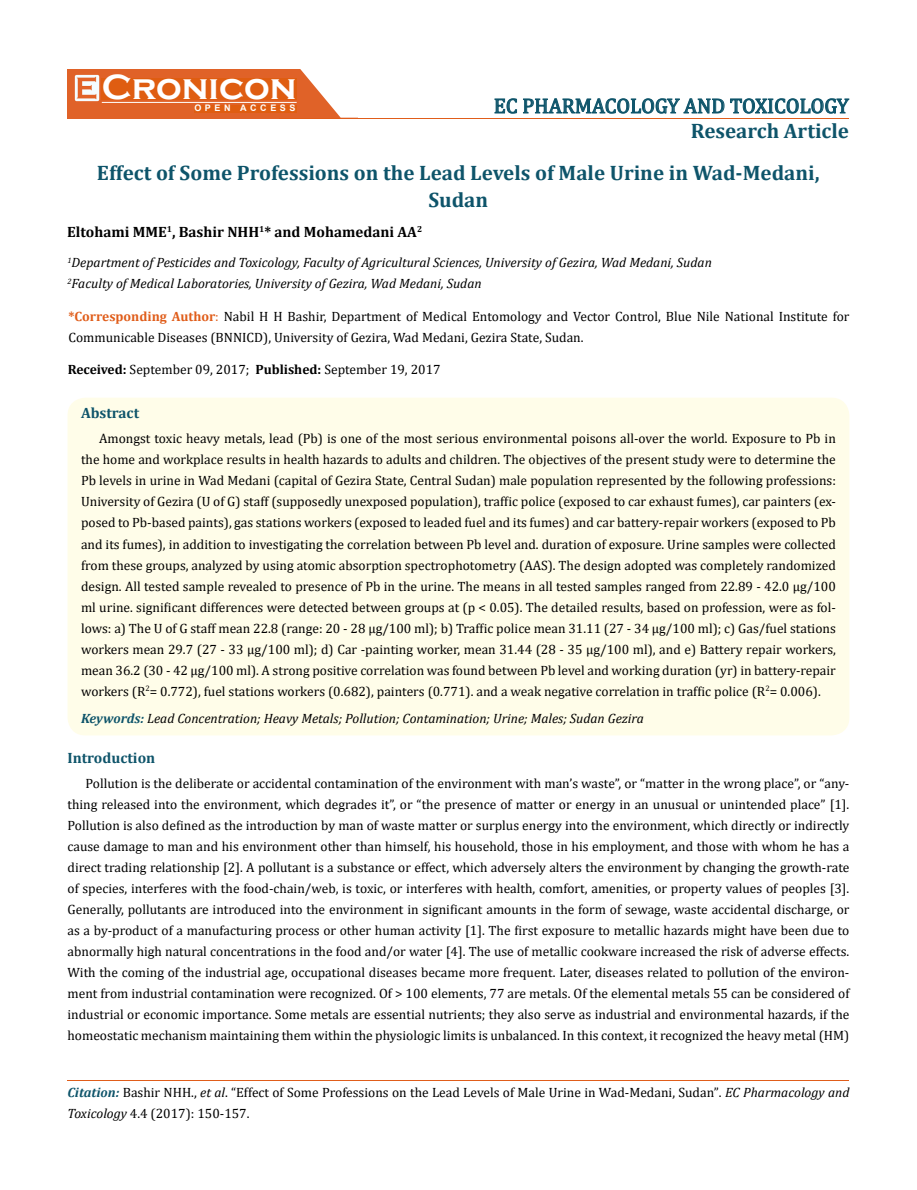
<style>
.page{position:relative;width:917px;height:1190px;background:#fff}
.page>*{position:absolute;margin:0;border:0;box-sizing:border-box;transform-origin:0 0}
.t1{font:700 36px "Copperplate Gothic";color:#fff}
.t2{font:700 21px/41.7px "Cambria";color:#0e546a}
.t3{font:21px "Cambria";color:#0e546a}
.t4{font:700 15px "Cambria";color:#000}
.t5{font:700 15px "Cambria";color:#0e546a}
.t6{font:13.5px/21px "Cambria";color:#000}
.t7{font:italic 13.5px/21px "Cambria";color:#000}
.t8{font:700 9px "Arial";letter-spacing:.4em;color:#fff}
.s1{font-weight:700;color:#e05d1a}
.s2{color:#e05d1a}
.s3{font-weight:700}
.s4{font-weight:700;color:#0e546a}
.s5{font-weight:700;font-style:italic;color:#0e546a}
.s6{font-style:italic}
.s7{font-size:13.35px}
</style>
<div class="page">
<div style="left:67px;top:70px;width:290px;height:49px;background:#e06228"></div>
<svg style="left:300px;top:69px;width:58px;height:49px"></svg>
<img style="left:75px;top:75px;width:24px;height:26px">
<div style="left:102px;top:79px;width:195px;height:21px;background:#df5d11"></div>
<div style="left:194px;top:105px;width:103px;height:7px;background:#df5d11"></div>
<svg style="left:494px;top:98px;width:23px;height:16px"></svg>
<svg style="left:523px;top:98px;width:326px;height:16px"></svg>
<hr style="left:102px;top:102px;width:194px;height:1px;background:#fff">
<hr style="left:279px;top:118px;width:569px;height:1px;background:#e05d1a">
<hr style="left:67px;top:1080px;width:782px;height:1px;background:#e05d1a">
<div style="left:67px;top:398px;width:782px;height:337px;background:#fffde9;border-radius:18px"></div>
<h1 class="t1" style="left:102px;top:68px;width:196px">Cronicon</h1>
<p class="t8" style="left:194px;top:102px;width:103px">OPEN ACCESS</p>
<h2 class="t3" style="left:494px;top:93px;width:356px">EC PHARMACOLOGY AND TOXICOLOGY</h2>
<h2 class="t2" style="left:97px;top:109px;width:753px;text-indent:594px">Research Article<br>Effect of Some Professions on the Lead Levels of Male Urine in Wad-Medani,</h2>
<h2 class="t2" style="left:428px;top:178px;width:61px">Sudan</h2>
<p class="t4" style="left:67px;top:221px;width:356px">Eltohami MME<sup>1</sup>, Bashir NHH<sup>1</sup>* and Mohamedani AA<sup>2</sup></p>
<p class="t7" style="left:67px;top:251px;width:646px"><sup>1</sup>Department of Pesticides and Toxicology, Faculty of Agricultural Sciences, University of Gezira, Wad Medani, Sudan<br><sup>2</sup>Faculty of Medical Laboratories, University of Gezira, Wad Medani, Sudan</p>
<p class="t6" style="left:68px;top:306px;width:782px"><span class="s1">*Corresponding Author</span><span class="s2">:</span> Nabil H H Bashir, Department of Medical Entomology and Vector Control, Blue Nile National Institute for<br>Communicable Diseases (BNNICD), University of Gezira, Wad Medani, Gezira State, Sudan.</p>
<p class="t6" style="left:68px;top:359px;width:374px"><span class="s3">Received:</span> September 09, 2017; <span class="s3">Published:</span> September 19, 2017</p>
<p class="t5" style="left:81px;top:402px;width:60px">Abstract</p>
<p class="t6" style="left:81px;top:428px;width:756px;text-align:justify;text-indent:18px">Amongst toxic heavy metals, lead (Pb) is one of the most serious environmental poisons all-over the world. Exposure to Pb in the home and workplace results in health hazards to adults and children. The objectives of the present study were to determine the Pb levels in urine in Wad Medani (capital of Gezira State, Central Sudan) male population represented by the following professions:<br>University of Gezira (U of G) staff (supposedly unexposed population), traffic police (exposed to car exhaust fumes), car painters (ex&shy;posed to Pb-based paints), gas stations workers (exposed to leaded fuel and its fumes) and car battery-repair workers (exposed to Pb and its fumes), in addition to investigating the correlation between Pb level and. duration of exposure. Urine samples were collected from these groups, analyzed by using atomic absorption spectrophotometry (AAS). The design adopted was completely randomized design. All tested sample revealed to presence of Pb in the urine. The means in all tested samples ranged from 22.89 - 42.0 µg/100 ml urine. significant differences were detected between groups at (p &lt; 0.05). The detailed results, based on profession, were as fol&shy;lows: a) The U of G staff mean 22.8 (range: 20 - 28 µg/100 ml); b) Traffic police mean 31.11 (27 - 34 µg/100 ml); c) Gas/fuel stations workers mean 29.7 (27 - 33 µg/100 ml); d) Car -painting worker, mean 31.44 (28 - 35 µg/100 ml), and e) Battery repair workers, mean 36.2 (30 - 42 µg/100 ml). A strong positive correlation was found between Pb level and working duration (yr) in battery-repair workers (R<sup>2</sup>= 0.772), fuel stations workers (0.682), painters (0.771). and a weak negative correlation in traffic police (R<sup>2</sup>= 0.006).</p>
<p class="t7" style="left:81px;top:707px;width:564px"><span class="s4">Keywords:</span> Lead Concentration; Heavy Metals; Pollution; Contamination; Urine; Males; Sudan Gezira</p>
<p class="t5" style="left:67px;top:747px;width:89px">Introduction</p>
<p class="t6" style="left:67px;top:772px;width:783px;text-align:justify;text-indent:18px">Pollution is the deliberate or accidental contamination of the environment with man’s waste”, or “matter in the wrong place”, or “any&shy;thing released into the environment, which degrades it”, or “the presence of matter or energy in an unusual or unintended place” [1].<br>Pollution is also defined as the introduction by man of waste matter or surplus energy into the environment, which directly or indirectly cause damage to man and his environment other than himself, his household, those in his employment, and those with whom he has a direct trading relationship [2]. A pollutant is a substance or effect, which adversely alters the environment by changing the growth-rate of species, interferes with the food-chain/web, is toxic, or interferes with health, comfort, amenities, or property values of peoples [3].<br>Generally, pollutants are introduced into the environment in significant amounts in the form of sewage, waste accidental discharge, or as a by-product of a manufacturing process or other human activity [1]. The first exposure to metallic hazards might have been due to abnormally high natural concentrations in the food and/or water [4]. The use of metallic cookware increased the risk of adverse effects.<br>With the coming of the industrial age, occupational diseases became more frequent. Later, diseases related to pollution of the environ&shy;ment from industrial contamination were recognized. Of &gt; 100 elements, 77 are metals. Of the elemental metals 55 can be considered of industrial or economic importance. Some metals are essential nutrients; they also serve as industrial and environmental hazards, if the homeostatic mechanism maintaining them within the physiologic limits is unbalanced. In this context, it recognized the heavy metal (HM)</p>
<p class="t6" style="left:67px;top:1081px;width:783px"><span class="s5">Citation:</span> Bashir NHH., <span class="s6">et al</span>. “Effect of Some Professions on the Lead Levels of Male Urine in Wad-Medani, Sudan”<span class="s7">.</span> <span class="s6">EC Pharmacology and<br>Toxicology</span> <span class="s7">4</span>.4 (2017): 150-157.</p>
</div>
